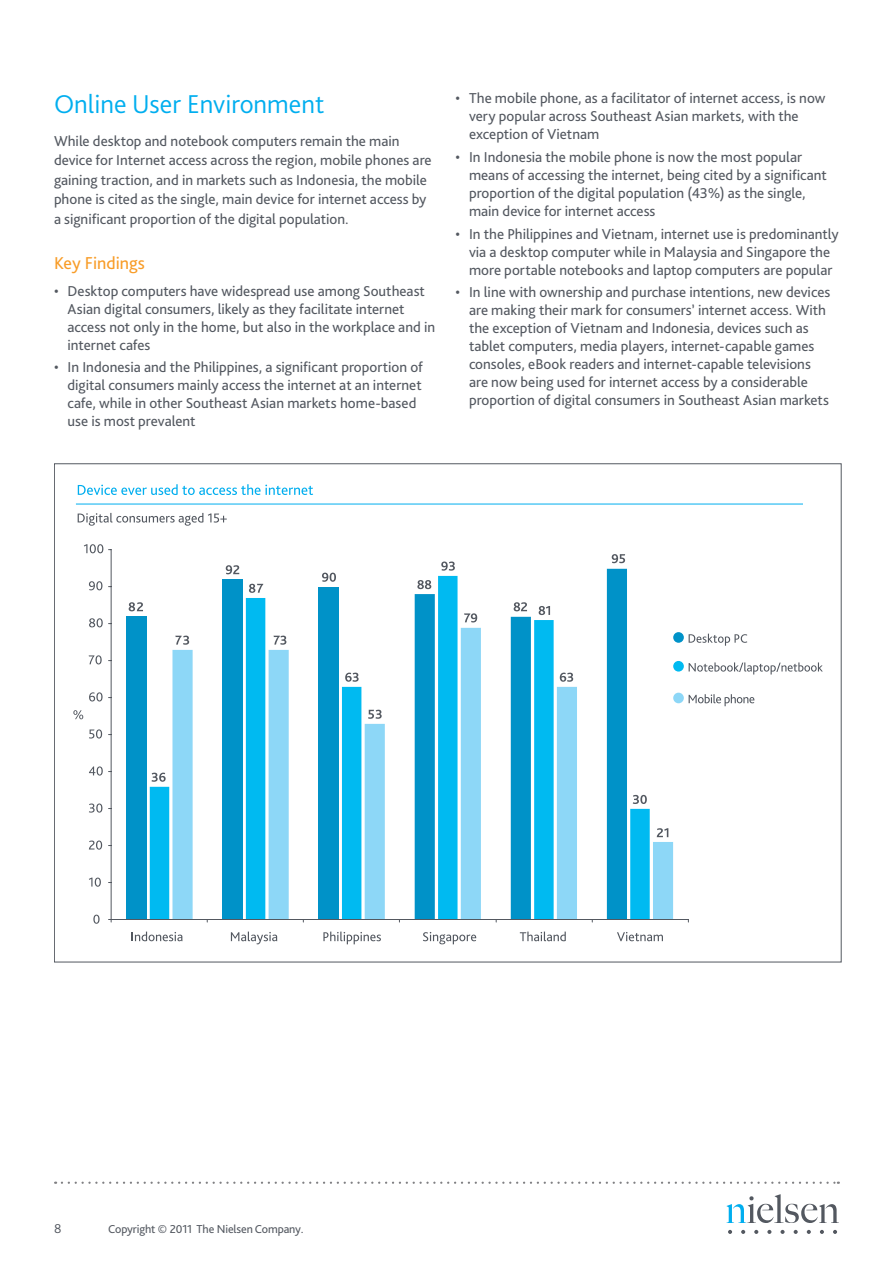
<style>
.page{position:relative;width:893px;height:1263px;background:#fff}
.page>*{position:absolute;margin:0;border:0;box-sizing:border-box;transform-origin:0 0}
.Section_Head{font:300 27px "Bliss Pro";color:#00aeef}
.Head{font:18px "Bliss Pro";color:#f89c27}
.Body_Bullets_Lev1{font:15px/18px "Bliss Pro";color:#535860}
.Body{font:15px/19.5px "Bliss Pro";color:#535860}
.t1{font:300 13.5px "Bliss Pro";color:#535860}
.t2{font:12px "Bliss Pro";letter-spacing:-.01em;color:#535860}
</style>
<div class="page">
<svg style="left:726px;top:1194px;width:113px;height:29px"></svg>
<svg style="left:728px;top:1230px;width:4px;height:4px"></svg>
<svg style="left:741px;top:1230px;width:4px;height:4px"></svg>
<svg style="left:754px;top:1230px;width:4px;height:4px"></svg>
<svg style="left:767px;top:1230px;width:4px;height:4px"></svg>
<svg style="left:780px;top:1230px;width:5px;height:4px"></svg>
<svg style="left:794px;top:1230px;width:4px;height:4px"></svg>
<svg style="left:807px;top:1230px;width:4px;height:4px"></svg>
<svg style="left:833px;top:1230px;width:4px;height:4px"></svg>
<svg style="left:820px;top:1230px;width:4px;height:4px"></svg>
<svg style="left:62px;top:1181px;width:772px;height:3px"></svg>
<svg style="left:78px;top:484px;width:235px;height:11px"></svg>
<svg style="left:78px;top:513px;width:149px;height:13px"></svg>
<hr style="left:76px;top:504px;width:727px;height:1px;background:#00aeef">
<svg style="left:132px;top:931px;width:51px;height:10px"></svg>
<svg style="left:231px;top:931px;width:46px;height:13px"></svg>
<svg style="left:323px;top:931px;width:58px;height:13px"></svg>
<svg style="left:423px;top:932px;width:53px;height:12px"></svg>
<svg style="left:520px;top:931px;width:46px;height:10px"></svg>
<svg style="left:617px;top:932px;width:46px;height:9px"></svg>
<div style="left:126px;top:617px;width:21px;height:303px;background:#0092c8"></div>
<svg style="left:150px;top:576px;width:477px;height:343px"></svg>
<svg style="left:172px;top:628px;width:501px;height:291px"></svg>
<hr style="left:111px;top:550px;width:1px;height:369px;background:#535860">
<hr style="left:111px;top:919px;width:577px;height:1px;background:#535860">
<svg style="left:129px;top:602px;width:14px;height:9px"></svg>
<svg style="left:226px;top:565px;width:13px;height:9px"></svg>
<svg style="left:322px;top:573px;width:14px;height:9px"></svg>
<svg style="left:417px;top:580px;width:14px;height:9px"></svg>
<svg style="left:514px;top:602px;width:13px;height:9px"></svg>
<svg style="left:612px;top:554px;width:13px;height:9px"></svg>
<svg style="left:151px;top:773px;width:15px;height:9px"></svg>
<svg style="left:249px;top:584px;width:14px;height:9px"></svg>
<svg style="left:345px;top:673px;width:14px;height:9px"></svg>
<svg style="left:441px;top:561px;width:14px;height:10px"></svg>
<svg style="left:539px;top:606px;width:11px;height:9px"></svg>
<svg style="left:633px;top:795px;width:14px;height:9px"></svg>
<svg style="left:175px;top:636px;width:14px;height:9px"></svg>
<svg style="left:273px;top:636px;width:13px;height:9px"></svg>
<svg style="left:368px;top:710px;width:14px;height:9px"></svg>
<svg style="left:464px;top:613px;width:13px;height:9px"></svg>
<svg style="left:560px;top:673px;width:13px;height:9px"></svg>
<svg style="left:657px;top:828px;width:11px;height:9px"></svg>
<svg style="left:93px;top:915px;width:7px;height:9px"></svg>
<svg style="left:89px;top:877px;width:12px;height:10px"></svg>
<svg style="left:89px;top:840px;width:13px;height:10px"></svg>
<svg style="left:89px;top:803px;width:13px;height:10px"></svg>
<svg style="left:89px;top:766px;width:14px;height:9px"></svg>
<svg style="left:73px;top:710px;width:10px;height:9px"></svg>
<svg style="left:89px;top:729px;width:13px;height:9px"></svg>
<svg style="left:89px;top:692px;width:14px;height:9px"></svg>
<svg style="left:89px;top:655px;width:13px;height:9px"></svg>
<svg style="left:89px;top:618px;width:14px;height:9px"></svg>
<svg style="left:89px;top:581px;width:13px;height:9px"></svg>
<svg style="left:84px;top:544px;width:19px;height:9px"></svg>
<div style="left:673px;top:632px;width:11px;height:11px;background:#0092c8;border-radius:50%"></div>
<div style="left:673px;top:661px;width:11px;height:10px;background:#00baf1;border-radius:50%"></div>
<svg style="left:689px;top:634px;width:58px;height:12px"></svg>
<svg style="left:689px;top:662px;width:134px;height:12px"></svg>
<div style="left:673px;top:693px;width:11px;height:10px;background:#8dd7f7;border-radius:50%"></div>
<svg style="left:689px;top:694px;width:65px;height:12px"></svg>
<p class="Section_Head" style="left:54px;top:87px;width:272px">Online User Environment</p>
<p class="Body" style="left:54px;top:131px;width:379px">While desktop and notebook computers remain the main device for Internet access across the region, mobile phones are gaining traction, and in markets such as Indonesia, the mobile phone is cited as the single, main device for internet access by a significant proportion of the digital population.</p>
<p class="Head" style="left:54px;top:252px;width:92px">Key Findings</p>
<p class="Body_Bullets_Lev1" style="left:68px;top:282px;width:369px;text-indent:-14px">• Desktop computers have widespread use among Southeast Asian digital consumers, likely as they facilitate internet access not only in the home, but also in the workplace and in internet cafes</p>
<p class="Body_Bullets_Lev1" style="left:68px;top:358px;width:357px;text-indent:-14px">• In Indonesia and the Philippines, a significant proportion of digital consumers mainly access the internet at an internet cafe, while in other Southeast Asian markets home-based use is most prevalent</p>
<p class="Body_Bullets_Lev1" style="left:469px;top:89px;width:358px;text-indent:-14px">• The mobile phone, as a facilitator of internet access, is now very popular across Southeast Asian markets, with the exception of Vietnam</p>
<p class="Body_Bullets_Lev1" style="left:469px;top:148px;width:360px;text-indent:-14px">• In Indonesia the mobile phone is now the most popular means of accessing the internet, being cited by a significant proportion of the digital population (43%) as the single, main device for internet access</p>
<p class="Body_Bullets_Lev1" style="left:455px;top:224px;width:385px;text-align:center">• In the Philippines and Vietnam, internet use is predominantly via a desktop computer while in Malaysia and Singapore the more portable notebooks and laptop computers are popular</p>
<p class="Body_Bullets_Lev1" style="left:469px;top:283px;width:363px;text-indent:-14px">• In line with ownership and purchase intentions, new devices are making their mark for consumers’ internet access. With the exception of Vietnam and Indonesia, devices such as tablet computers, media players, internet-capable games consoles, eBook readers and internet-capable televisions are now being used for internet access by a considerable proportion of digital consumers in Southeast Asian markets</p>
<p class="t1" style="left:54px;top:1220px;width:9px">8</p>
<p class="t2" style="left:108px;top:1221px;width:197px">Copyright © 2011 The Nielsen Company.</p>
</div>
